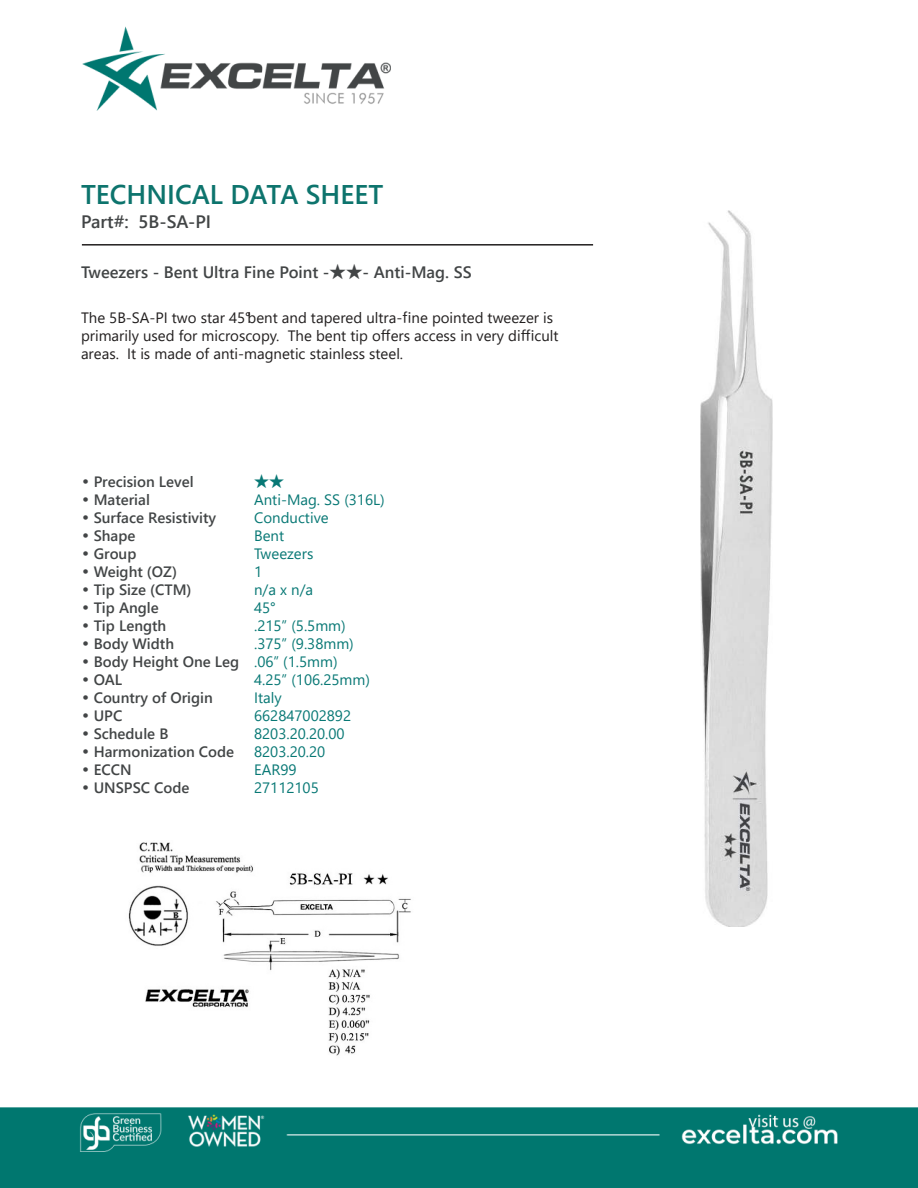
<style>
.page{position:relative;width:918px;height:1188px;background:#fff}
.page>*{position:absolute;margin:0;border:0;box-sizing:border-box;transform-origin:0 0}
.t1{font:700 27px "Yu Gothic UI";color:#0d746d}
.t2{font:700 18px "Yu Gothic UI";color:#424546}
.t3{font:700 16.5px "Yu Gothic UI";color:#424546}
.t4{font:700 15px "Yu Gothic UI";color:#424546}
.t5{font:15px/18px "Yu Gothic UI";color:#221f1f}
.t6{font:15px "Yu Gothic UI";color:#087875}
.s1{font-family:"Century Gothic";font-weight:400}
.s2{font-weight:400;color:#087875}
</style>
<div class="page">
<img style="left:0;top:26px;width:918px;height:1162px">
<img style="left:700px;top:211px;width:72px;height:716px">
<img style="left:125px;top:841px;width:292px;height:225px">
<hr style="left:82px;top:244px;width:511px;height:2px;background:#221f1f">
<h1 class="t1" style="left:81px;top:183px;width:304px">TECHNICAL DATA SHEET</h1>
<p class="t2" style="left:81px;top:215px;width:132px">Part#: 5B-SA-PI</p>
<p class="t3" style="left:81px;top:262px;width:392px">Tweezers - Bent Ultra Fine Point -★★- Anti-Mag. SS</p>
<p class="t5" style="left:81px;top:306px;width:479px">The 5B-SA-PI two star 45°bent and tapered ultra-昀椀ne pointed tweezer is primarily used for microscopy. The bent tip o昀昀ers access in very di昀케cult areas. It is made of anti-magnetic stainless steel.</p>
<p class="t4" style="left:81px;top:475px;width:114px"><span class="s1">•</span> Precision Level</p>
<p class="t6" style="left:254px;top:467px;width:31px">★★</p>
<p class="t4" style="left:81px;top:493px;width:70px"><span class="s1">•</span> Material</p>
<p class="t6" style="left:254px;top:493px;width:132px">Anti-Mag. SS (316L)</p>
<p class="t4" style="left:81px;top:511px;width:137px"><span class="s1">•</span> Surface Resistivity</p>
<p class="t6" style="left:254px;top:511px;width:76px">Conductive</p>
<p class="t4" style="left:81px;top:529px;width:56px"><span class="s1">•</span> Shape</p>
<p class="t6" style="left:254px;top:521px;width:32px">Bent</p>
<p class="t4" style="left:81px;top:547px;width:57px"><span class="s1">•</span> Group</p>
<p class="t6" style="left:254px;top:547px;width:61px">Tweezers</p>
<p class="t4" style="left:81px;top:565px;width:98px"><span class="s1">•</span> Weight (OZ)</p>
<p class="t6" style="left:254px;top:565px;width:10px">1</p>
<p class="t4" style="left:81px;top:583px;width:112px"><span class="s1">•</span> Tip Size (CTM)</p>
<p class="t6" style="left:254px;top:583px;width:61px">n/a x n/a</p>
<p class="t4" style="left:81px;top:601px;width:79px"><span class="s1">•</span> Tip Angle</p>
<p class="t6" style="left:254px;top:601px;width:23px">45°</p>
<p class="t4" style="left:81px;top:619px;width:87px"><span class="s1">•</span> Tip Length</p>
<p class="t6" style="left:254px;top:619px;width:93px">.215” (5.5mm)</p>
<p class="t4" style="left:81px;top:637px;width:95px"><span class="s1">•</span> Body Width</p>
<p class="t6" style="left:254px;top:637px;width:101px">.375” (9.38mm)</p>
<p class="t4" style="left:81px;top:655px;width:258px"><span class="s1">•</span> Body Height One Leg <span class="s2">.06” (1.5mm)</span></p>
<p class="t4" style="left:81px;top:673px;width:43px"><span class="s1">•</span> OAL</p>
<p class="t6" style="left:254px;top:673px;width:117px">4.25” (106.25mm)</p>
<p class="t4" style="left:81px;top:691px;width:133px"><span class="s1">•</span> Country of Origin</p>
<p class="t6" style="left:254px;top:691px;width:29px">Italy</p>
<p class="t4" style="left:81px;top:709px;width:43px"><span class="s1">•</span> UPC</p>
<p class="t6" style="left:254px;top:709px;width:99px">662847002892</p>
<p class="t4" style="left:81px;top:727px;width:89px"><span class="s1">•</span> Schedule B</p>
<p class="t6" style="left:254px;top:727px;width:92px">8203.20.20.00</p>
<p class="t4" style="left:81px;top:745px;width:155px"><span class="s1">•</span> Harmonization Code</p>
<p class="t6" style="left:254px;top:745px;width:73px">8203.20.20</p>
<p class="t4" style="left:81px;top:763px;width:52px"><span class="s1">•</span> ECCN</p>
<p class="t6" style="left:254px;top:763px;width:44px">EAR99</p>
<p class="t4" style="left:81px;top:781px;width:110px"><span class="s1">•</span> UNSPSC Code</p>
<p class="t6" style="left:254px;top:781px;width:66px">27112105</p>
</div>
